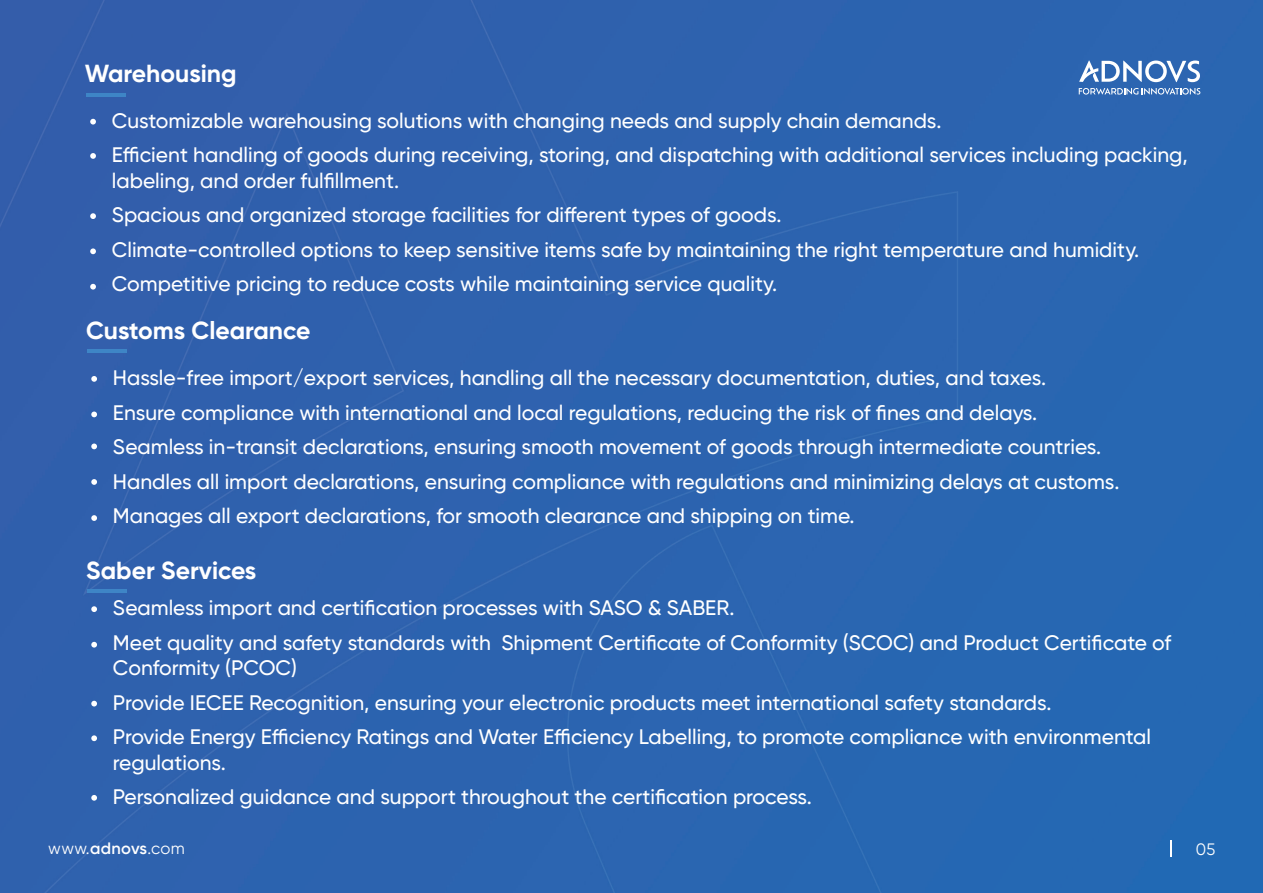
<style>
.page{position:relative;width:1263px;height:893px;background:#2c63af}
.page>*{position:absolute;margin:0;border:0;box-sizing:border-box;transform-origin:0 0}
.t1{font:700 24.75px "Gilroy";color:#fff}
.t2{font:500 21px/34.5px "Gilroy";color:#fff}
.t3{font:16.5px "Gilroy";letter-spacing:.02em;color:#fff}
.s1{font-weight:600}
</style>
<div class="page">
<svg style="left:90px;top:119px;width:6px;height:6px"></svg>
<svg style="left:90px;top:153px;width:6px;height:6px"></svg>
<svg style="left:90px;top:284px;width:6px;height:6px"></svg>
<svg style="left:90px;top:213px;width:6px;height:6px"></svg>
<svg style="left:90px;top:248px;width:6px;height:6px"></svg>
<hr style="left:87px;top:93px;width:39px;height:4px;background:#3e85c6">
<svg style="left:1079px;top:61px;width:121px;height:21px"></svg>
<svg style="left:1079px;top:88px;width:121px;height:7px"></svg>
<svg style="left:1170px;top:840px;width:2px;height:17px"></svg>
<svg style="left:91px;top:376px;width:6px;height:6px"></svg>
<svg style="left:91px;top:412px;width:6px;height:5px"></svg>
<svg style="left:91px;top:444px;width:6px;height:5px"></svg>
<svg style="left:91px;top:479px;width:6px;height:6px"></svg>
<svg style="left:91px;top:515px;width:6px;height:6px"></svg>
<hr style="left:88px;top:350px;width:39px;height:3px;background:#3e85c6">
<svg style="left:91px;top:606px;width:6px;height:6px"></svg>
<svg style="left:91px;top:642px;width:6px;height:6px"></svg>
<svg style="left:91px;top:795px;width:6px;height:6px"></svg>
<svg style="left:91px;top:701px;width:6px;height:5px"></svg>
<svg style="left:91px;top:735px;width:6px;height:6px"></svg>
<hr style="left:88px;top:589px;width:39px;height:3px;background:#3e85c6">
<p class="t1" style="left:85px;top:58px;width:153px">Warehousing</p>
<p class="t2" style="left:112px;top:103px;width:1077px">Customizable warehousing solutions with changing needs and supply chain demands.<br>Efficient handling of goods during receiving, storing, and dispatching with additional services including packing,</p>
<p class="t2" style="left:112px;top:163px;width:1029px">labeling, and order fulfillment.<br>Spacious and organized storage facilities for different types of goods.<br>Climate-controlled options to keep sensitive items safe by maintaining the right temperature and humidity.<br>Competitive pricing to reduce costs while maintaining service quality.</p>
<p class="t1" style="left:86px;top:315px;width:226px">Customs Clearance</p>
<p class="t2" style="left:113px;top:360px;width:1008px">Hassle-free import/export services, handling all the necessary documentation, duties, and taxes.<br>Ensure compliance with international and local regulations, reducing the risk of fines and delays.<br>Seamless in-transit declarations, ensuring smooth movement of goods through intermediate countries.<br>Handles all import declarations, ensuring compliance with regulations and minimizing delays at customs.<br>Manages all export declarations, for smooth clearance and shipping on time.</p>
<p class="t1" style="left:86px;top:554px;width:172px">Saber Services</p>
<p class="t2" style="left:113px;top:591px;width:1060px">Seamless import and certification processes with SASO &amp; SABER.<br>Meet quality and safety standards with Shipment Certificate of Conformity (SCOC) and Product Certificate of</p>
<p class="t2" style="left:113px;top:651px;width:1040px">Conformity (PCOC)<br>Provide IECEE Recognition, ensuring your electronic products meet international safety standards.<br>Provide Energy Efficiency Ratings and Water Efficiency Labelling, to promote compliance with environmental</p>
<p class="t2" style="left:113px;top:745px;width:700px">regulations.<br>Personalized guidance and support throughout the certification process.</p>
<p class="t3" style="left:48px;top:838px;width:138px">www.<span class="s1">adnovs</span>.com</p>
<p class="t3" style="left:1196px;top:839px;width:21px">05</p>
</div>
